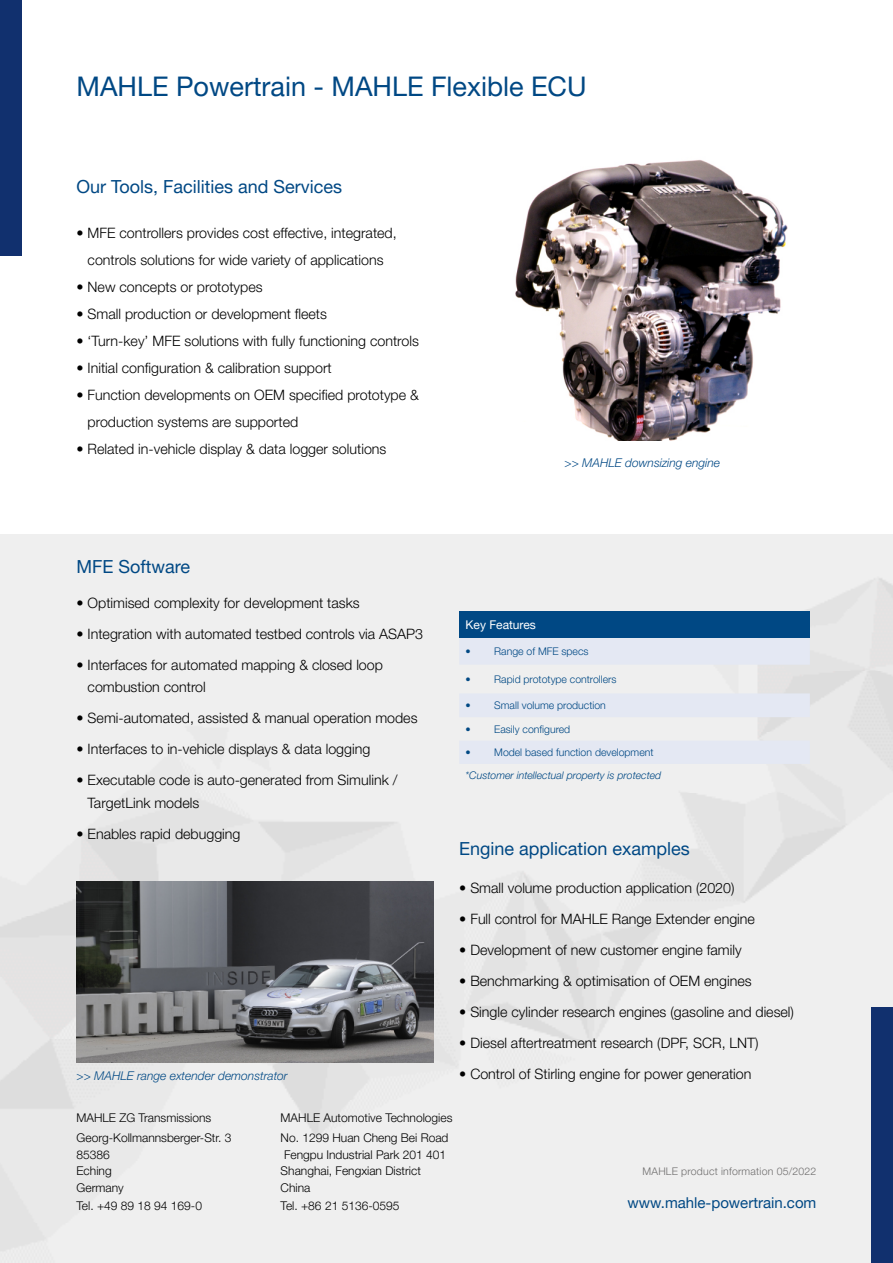
<style>
.page{position:relative;width:893px;height:1263px;background:#fff}
.page>*{position:absolute;margin:0;border:0;box-sizing:border-box;transform-origin:0 0}
.t1{font:27px "Helvetica Neue LT Pro";color:#004884}
.t2{font:18px "Helvetica Neue LT Pro";color:#004884}
.t3{font:15px "Helvetica Neue LT Pro";color:#004884}
.t4{font:300 14.25px/22.5px "Helvetica Neue LT Pro";color:#000}
.t5{font:300 12px/16.5px "Helvetica Neue LT Pro";color:#000}
.t6{font:italic 300 12px "Helvetica Neue LT Pro";color:#004884}
.t7{font:12px "Helvetica Neue LT Pro";color:#fff}
.t8{font:300 10.5px "Helvetica Neue LT Pro";color:#004884}
.t9{font:italic 300 10.5px "Helvetica Neue LT Pro";color:#004884}
.t10{font:300 10.5px "Helvetica Neue LT Pro";letter-spacing:.02em;color:#706f6f}
</style>
<div class="page">
<img style="left:0;top:535px;width:893px;height:728px">
<div style="left:0;top:0;width:21px;height:255px;background:#11306e"></div>
<div style="left:872px;top:1008px;width:21px;height:255px;background:#11306e"></div>
<img style="left:515px;top:160px;width:273px;height:281px">
<img style="left:77px;top:882px;width:357px;height:181px">
<div style="left:459px;top:612px;width:351px;height:26px;background:#004884"></div>
<svg style="left:459px;top:638px;width:351px;height:126px"></svg>
<h1 class="t1" style="left:77px;top:70px;width:511px">MAHLE Powertrain - MAHLE Flexible ECU</h1>
<p class="t2" style="left:77px;top:175px;width:267px">Our Tools, Facilities and Services</p>
<p class="t4" style="left:77px;top:219px;width:322px;line-height:27px;text-align:center">• MFE controllers provides cost effective, integrated, controls solutions for wide variety of applications</p>
<p class="t4" style="left:77px;top:275px;width:188px">• New concepts or prototypes</p>
<p class="t4" style="left:77px;top:302px;width:252px">• Small production or development fleets</p>
<p class="t4" style="left:77px;top:329px;width:344px">• ‘Turn-key’ MFE solutions with fully functioning controls</p>
<p class="t4" style="left:77px;top:356px;width:257px">• Initial configuration &amp; calibration support</p>
<p class="t4" style="left:88px;top:381px;width:333px;line-height:27px;text-indent:-11px">• Function developments on OEM specified prototype &amp; production systems are supported</p>
<p class="t4" style="left:77px;top:437px;width:311px">• Related in-vehicle display &amp; data logger solutions</p>
<p class="t2" style="left:77px;top:556px;width:115px">MFE Software</p>
<p class="t4" style="left:77px;top:591px;width:285px">• Optimised complexity for development tasks</p>
<p class="t4" style="left:77px;top:622px;width:348px">• Integration with automated testbed controls via ASAP3</p>
<p class="t4" style="left:88px;top:653px;width:297px;text-indent:-11px">• Interfaces for automated mapping &amp; closed loop combustion control</p>
<p class="t4" style="left:77px;top:706px;width:342px">• Semi-automated, assisted &amp; manual operation modes</p>
<p class="t4" style="left:77px;top:737px;width:295px">• Interfaces to in-vehicle displays &amp; data logging</p>
<p class="t4" style="left:88px;top:769px;width:311px;text-indent:-11px">• Executable code is auto-generated from Simulink /<br>TargetLink models</p>
<p class="t4" style="left:77px;top:822px;width:165px">• Enables rapid debugging</p>
<p class="t6" style="left:564px;top:455px;width:157px">&gt;&gt; MAHLE downsizing engine</p>
<p class="t7" style="left:466px;top:617px;width:72px">Key Features</p>
<p class="t8" style="left:466px;top:645px;width:124px">• Range of MFE specs</p>
<p class="t8" style="left:466px;top:673px;width:152px">• Rapid prototype controllers</p>
<p class="t8" style="left:466px;top:699px;width:142px">• Small volume production</p>
<p class="t8" style="left:466px;top:722px;width:106px">• Easily configured</p>
<p class="t8" style="left:466px;top:746px;width:189px">• Model based function development</p>
<p class="t9" style="left:466px;top:769px;width:197px">*Customer intellectual property is protected</p>
<p class="t2" style="left:459px;top:838px;width:232px">Engine application examples</p>
<p class="t4" style="left:459px;top:876px;width:277px">• Small volume production application (2020)</p>
<p class="t4" style="left:459px;top:907px;width:297px">• Full control for MAHLE Range Extender engine</p>
<p class="t4" style="left:459px;top:938px;width:284px">• Development of new customer engine family</p>
<p class="t4" style="left:459px;top:969px;width:294px">• Benchmarking &amp; optimisation of OEM engines</p>
<p class="t4" style="left:459px;top:1000px;width:336px">• Single cylinder research engines (gasoline and diesel)</p>
<p class="t4" style="left:459px;top:1031px;width:301px">• Diesel aftertreatment research (DPF, SCR, LNT)</p>
<p class="t6" style="left:77px;top:1069px;width:213px">&gt;&gt; MAHLE range extender demonstrator</p>
<p class="t4" style="left:459px;top:1062px;width:294px">• Control of Stirling engine for power generation</p>
<p class="t5" style="left:77px;top:1107px;width:156px;line-height:20.7px">MAHLE ZG Transmissions<br>Georg-Kollmannsberger-Str. 3</p>
<p class="t5" style="left:77px;top:1146px;width:49px">85386<br>Eching<br>Germany</p>
<p class="t5" style="left:77px;top:1197px;width:127px">Tel. +49 89 18 94 169-0</p>
<p class="t5" style="left:281px;top:1107px;width:173px;line-height:20.7px">MAHLE Automotive Technologies<br>No. 1299 Huan Cheng Bei Road</p>
<p class="t5" style="left:281px;top:1146px;width:167px">Fengpu Industrial Park 201 401<br>Shanghai, Fengxian District<br>China</p>
<p class="t5" style="left:281px;top:1197px;width:120px">Tel. +86 21 5136-0595</p>
<p class="t3" style="left:628px;top:1194px;width:190px">www.mahle-powertrain.com</p>
<p class="t10" style="left:643px;top:1165px;width:175px">MAHLE product information 05/2022</p>
</div>
